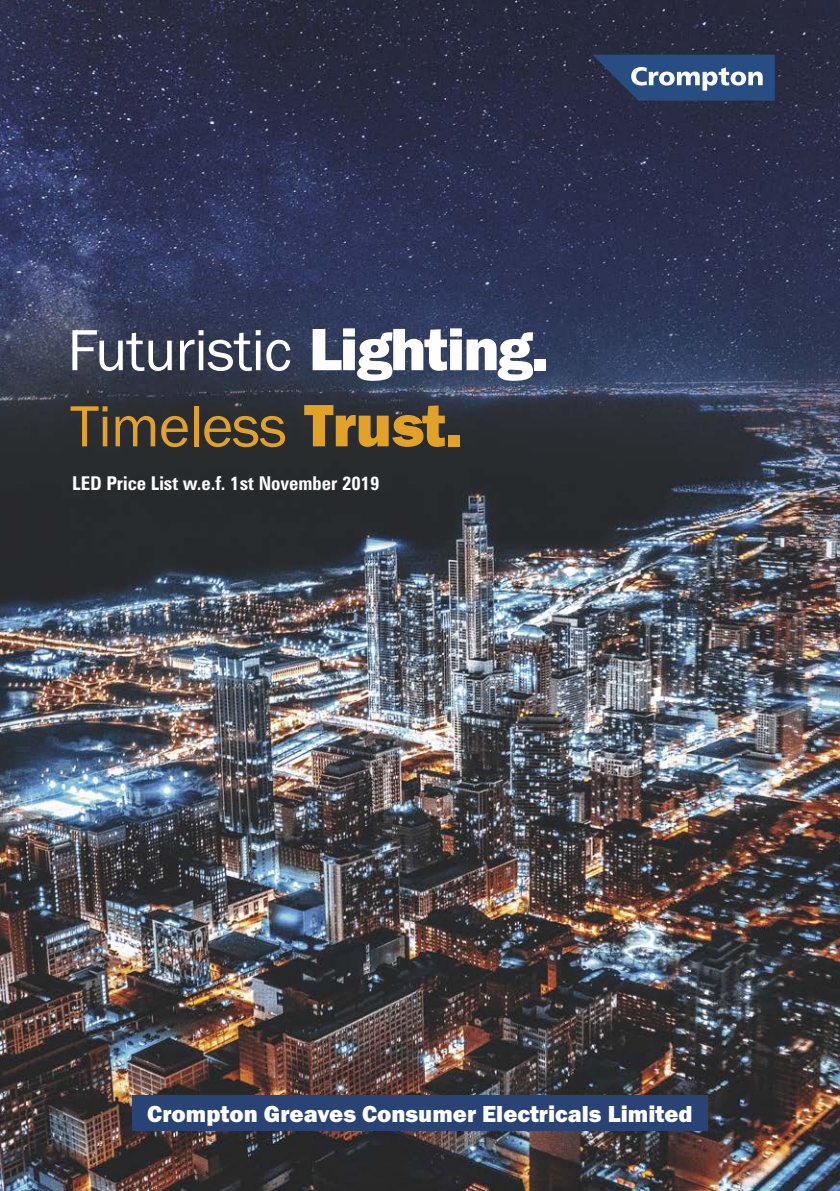
<style>
.page{position:relative;width:840px;height:1191px;background:#fff}
.page>*{position:absolute;margin:0;border:0;box-sizing:border-box;transform-origin:0 0}
.t1{font:60px/76.2px "Franklin Gothic";letter-spacing:-.015em;color:#fefefe}
.t2{font:800 24px "Franklin Gothic";color:#fefefe}
.t3{font:700 condensed 19px "Zurich BT";color:#fefefe}
.s1{font-family:"Frankfurt Gothic Heavy"}
.s2{color:#e2a228}
.s3{font-family:"Frankfurt Gothic Heavy";color:#e2a228}
</style>
<div class="page">
<img style="left:0;top:0;width:839px;height:1191px">
<svg style="left:592px;top:55px;width:182px;height:46px;background:#45608a"></svg>
<div style="left:132px;top:1095px;width:575px;height:35px;background:#294474"></div>
<p class="t1" style="left:67px;top:317px;width:483px">Futuristic <span class="s1">Lighting.<br></span><span class="s2">Timeless</span> <span class="s3">Trust.</span></p>
<p class="t3" style="left:72px;top:476px;width:309px">LED Price List w.e.f. 1st November 2019</p>
<p class="t2" style="left:147px;top:1105px;width:546px">Crompton Greaves Consumer Electricals Limited</p>
</div>
